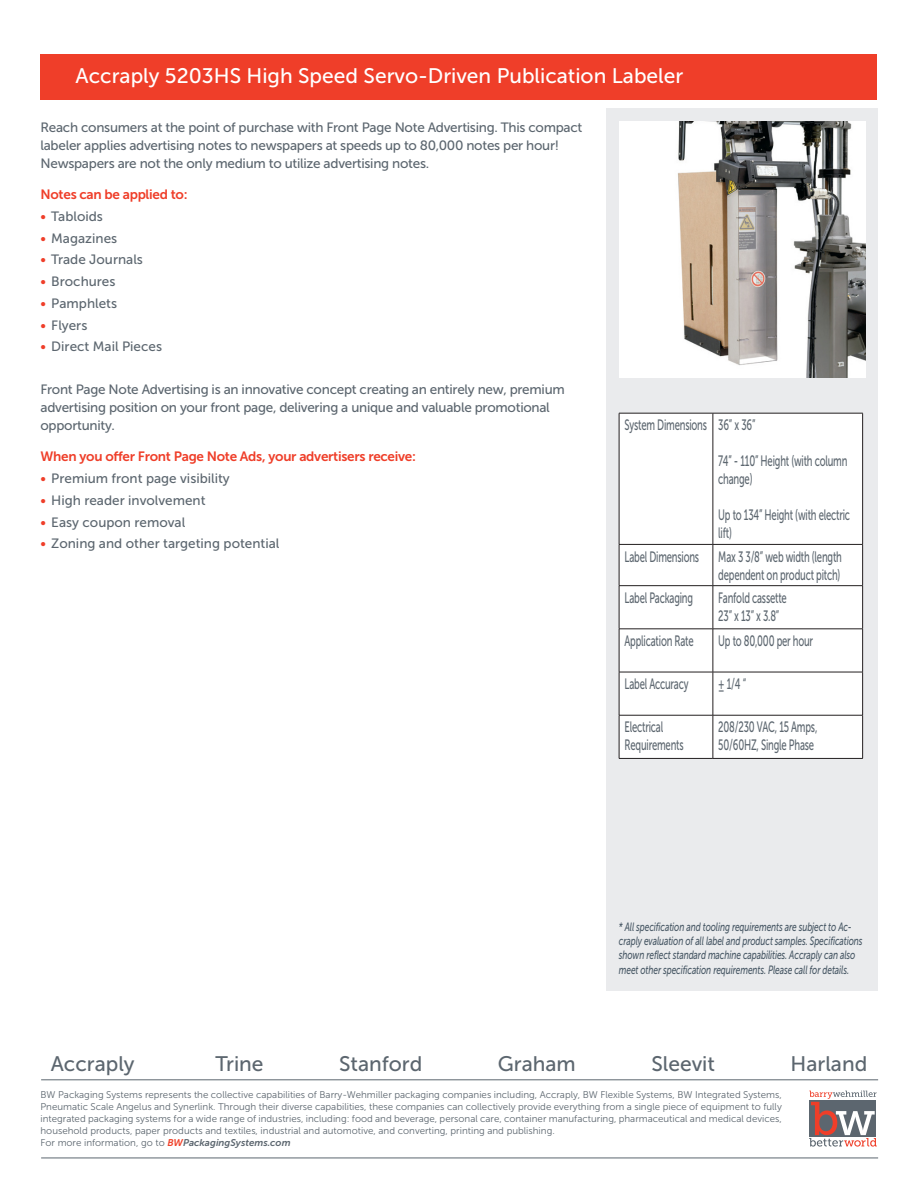
<style>
.page{position:relative;width:918px;height:1188px;background:#fff}
.page>*{position:absolute;margin:0;border:0;box-sizing:border-box;transform-origin:0 0}
.Page_2_Heading{font:21px "Museo Sans 500";color:#fff}
.t1{font:21px "Museo Sans 500";color:#5c666f}
.Page_2_Table_cells{font:15px/18px "Museo Sans 500";letter-spacing:-.02em;color:#5c666f;scale:.63 1}
.Page_2_Body{font:13.5px/18px "Museo Sans 500";letter-spacing:-.02em;color:#5c666f}
.Page_2_Body-2{font:13.5px "Museo Sans 500";color:#5c666f}
.Page_2_Subhead{font:13.5px "Museo Sans 700";letter-spacing:-.02em;color:#ef3e29}
.Speed_Warning{font:italic 12px/14.4px "Museo Sans 500";letter-spacing:-.01em;color:#485865;scale:.7 1}
.t2{font:9.75px/12px "Museo Sans 300";color:#5c666f}
.s1{color:#ef3e29}
.s2{font-family:"Museo Sans 700";font-style:italic;color:#ef4129}
.s3{font-family:"Museo Sans 700";font-style:italic}
</style>
<div class="page">
<div style="left:40px;top:54px;width:838px;height:45px;background:#ef3e29"></div>
<div style="left:606px;top:108px;width:272px;height:882px;background:#eaebed"></div>
<hr style="left:41px;top:1158px;width:837px;height:1px;background:#5c666f">
<hr style="left:41px;top:1080px;width:837px;height:1px;background:#5c666f">
<svg style="left:809px;top:1091px;width:68px;height:56px"></svg>
<img style="left:619px;top:122px;width:246px;height:256px">
<div style="left:620px;top:414px;width:242px;height:130px;background:#fff"></div>
<div style="left:620px;top:545px;width:242px;height:213px;background:#fff"></div>
<hr style="left:619px;top:413px;width:94px;height:1px;background:#231f20">
<hr style="left:619px;top:413px;width:1px;height:131px;background:#231f20">
<hr style="left:713px;top:413px;width:150px;height:1px;background:#231f20">
<hr style="left:713px;top:413px;width:1px;height:131px;background:#231f20">
<hr style="left:862px;top:413px;width:1px;height:131px;background:#231f20">
<hr style="left:619px;top:544px;width:94px;height:1px;background:#231f20">
<hr style="left:619px;top:545px;width:1px;height:40px;background:#231f20">
<hr style="left:713px;top:544px;width:150px;height:1px;background:#231f20">
<hr style="left:713px;top:545px;width:1px;height:40px;background:#231f20">
<hr style="left:862px;top:545px;width:1px;height:40px;background:#231f20">
<hr style="left:619px;top:585px;width:94px;height:1px;background:#231f20">
<hr style="left:619px;top:586px;width:1px;height:43px;background:#231f20">
<hr style="left:713px;top:585px;width:150px;height:1px;background:#231f20">
<hr style="left:713px;top:586px;width:1px;height:43px;background:#231f20">
<hr style="left:862px;top:586px;width:1px;height:43px;background:#231f20">
<hr style="left:619px;top:629px;width:94px;height:1px;background:#231f20">
<hr style="left:619px;top:629px;width:1px;height:43px;background:#231f20">
<hr style="left:713px;top:629px;width:150px;height:1px;background:#231f20">
<hr style="left:713px;top:629px;width:1px;height:43px;background:#231f20">
<hr style="left:862px;top:629px;width:1px;height:43px;background:#231f20">
<hr style="left:619px;top:672px;width:94px;height:1px;background:#231f20">
<hr style="left:619px;top:672px;width:1px;height:43px;background:#231f20">
<hr style="left:713px;top:672px;width:150px;height:1px;background:#231f20">
<hr style="left:713px;top:672px;width:1px;height:43px;background:#231f20">
<hr style="left:862px;top:672px;width:1px;height:43px;background:#231f20">
<hr style="left:619px;top:715px;width:94px;height:1px;background:#231f20">
<hr style="left:619px;top:715px;width:1px;height:43px;background:#231f20">
<hr style="left:713px;top:715px;width:150px;height:1px;background:#231f20">
<hr style="left:713px;top:715px;width:1px;height:43px;background:#231f20">
<hr style="left:862px;top:715px;width:1px;height:43px;background:#231f20">
<hr style="left:619px;top:758px;width:94px;height:1px;background:#231f20">
<hr style="left:713px;top:758px;width:150px;height:1px;background:#231f20">
<p class="Page_2_Heading" style="left:76px;top:64px;width:609px">Accraply 5203HS High Speed Servo-Driven Publication Labeler</p>
<p class="Page_2_Body" style="left:40px;top:118px;width:543px">Reach consumers at the point of purchase with Front Page Note Advertising. This compact labeler applies advertising notes to newspapers at speeds up to 80,000 notes per hour!<br>Newspapers are not the only medium to utilize advertising notes.</p>
<p class="Page_2_Subhead" style="left:40px;top:187px;width:149px">Notes can be applied to:</p>
<p class="Page_2_Body-2" style="left:40px;top:209px;width:64px"><span class="s1">•</span> Tabloids</p>
<p class="Page_2_Body-2" style="left:40px;top:231px;width:78px"><span class="s1">•</span> Magazines</p>
<p class="Page_2_Body-2" style="left:40px;top:252px;width:104px"><span class="s1">•</span> Trade Journals</p>
<p class="Page_2_Body-2" style="left:40px;top:274px;width:76px"><span class="s1">•</span> Brochures</p>
<p class="Page_2_Body-2" style="left:40px;top:296px;width:78px"><span class="s1">•</span> Pamphlets</p>
<p class="Page_2_Body" style="left:40px;top:316px;width:48px"><span class="s1">•</span> Flyers</p>
<p class="Page_2_Body-2" style="left:40px;top:339px;width:123px"><span class="s1">•</span> Direct Mail Pieces</p>
<p class="Page_2_Body" style="left:40px;top:380px;width:526px">Front Page Note Advertising is an innovative concept creating an entirely new, premium advertising position on your front page, delivering a unique and valuable promotional opportunity.</p>
<p class="Page_2_Subhead" style="left:40px;top:449px;width:377px">When you offer Front Page Note Ads, your advertisers receive:</p>
<p class="Page_2_Body-2" style="left:40px;top:471px;width:191px"><span class="s1">•</span> Premium front page visibility</p>
<p class="Page_2_Body-2" style="left:40px;top:493px;width:167px"><span class="s1">•</span> High reader involvement</p>
<p class="Page_2_Body-2" style="left:40px;top:515px;width:146px"><span class="s1">•</span> Easy coupon removal</p>
<p class="Page_2_Body-2" style="left:40px;top:536px;width:240px"><span class="s1">•</span> Zoning and other targeting potential</p>
<p class="Page_2_Table_cells" style="left:625px;top:416px;width:133px">System Dimensions</p>
<p class="Page_2_Table_cells" style="left:718px;top:416px;width:60px">36” x 36”</p>
<p class="Page_2_Table_cells" style="left:718px;top:452px;width:207px">74” - 110” Height (with column change)</p>
<p class="Page_2_Table_cells" style="left:718px;top:506px;width:211px">Up to 134” Height (with electric lift)</p>
<p class="Page_2_Table_cells" style="left:625px;top:548px;width:120px">Label Dimensions</p>
<p class="Page_2_Table_cells" style="left:718px;top:548px;width:198px">Max 3 3/8” web width (length dependent on product pitch)</p>
<p class="Page_2_Table_cells" style="left:625px;top:589px;width:110px">Label Packaging</p>
<p class="Page_2_Table_cells" style="left:718px;top:589px;width:110px">Fanfold cassette</p>
<p class="Page_2_Table_cells" style="left:718px;top:607px;width:98px">23” x 13” x 3.8”</p>
<p class="Page_2_Table_cells" style="left:625px;top:632px;width:111px">Application Rate</p>
<p class="Page_2_Table_cells" style="left:718px;top:632px;width:152px">Up to 80,000 per hour</p>
<p class="Page_2_Table_cells" style="left:625px;top:675px;width:103px">Label Accuracy</p>
<p class="Page_2_Table_cells" style="left:718px;top:675px;width:46px">± 1/4 “</p>
<p class="Page_2_Table_cells" style="left:625px;top:718px;width:63px">Electrical</p>
<p class="Page_2_Table_cells" style="left:625px;top:736px;width:95px">Requirements</p>
<p class="Page_2_Table_cells" style="left:718px;top:718px;width:159px">208/230 VAC, 15 Amps,<br>50/60HZ, Single Phase</p>
<p class="Speed_Warning" style="left:619px;top:919px;width:350px">* All specification and tooling requirements are subject to Ac&shy;craply evaluation of all label and product samples. Specifications shown reflect standard machine capabilities. Accraply can also meet other specification requirements. Please call for details.</p>
<h1 class="t1" style="left:51px;top:1052px;width:85px">Accraply</h1>
<h1 class="t1" style="left:216px;top:1052px;width:49px">Trine</h1>
<h1 class="t1" style="left:339px;top:1052px;width:85px">Stanford</h1>
<h1 class="t1" style="left:498px;top:1052px;width:79px">Graham</h1>
<h1 class="t1" style="left:651px;top:1052px;width:65px">Sleevit</h1>
<h1 class="t1" style="left:791px;top:1052px;width:78px">Harland</h1>
<p class="t2" style="left:40px;top:1089px;width:743px">BW Packaging Systems represents the collective capabilities of Barry-Wehmiller packaging companies including, Accraply, BW Flexible Systems, BW Integrated Systems, Pneumatic Scale Angelus and Synerlink. Through their diverse capabilities, these companies can collectively provide everything from a single piece of equipment to fully integrated packaging systems for a wide range of industries, including: food and beverage, personal care, container manufacturing, pharmaceutical and medical devices, household products, paper products and textiles, industrial and automotive, and converting, printing and publishing.<br>For more information, go to <span class="s2">BW</span><span class="s3">PackagingSystems.com</span></p>
</div>
